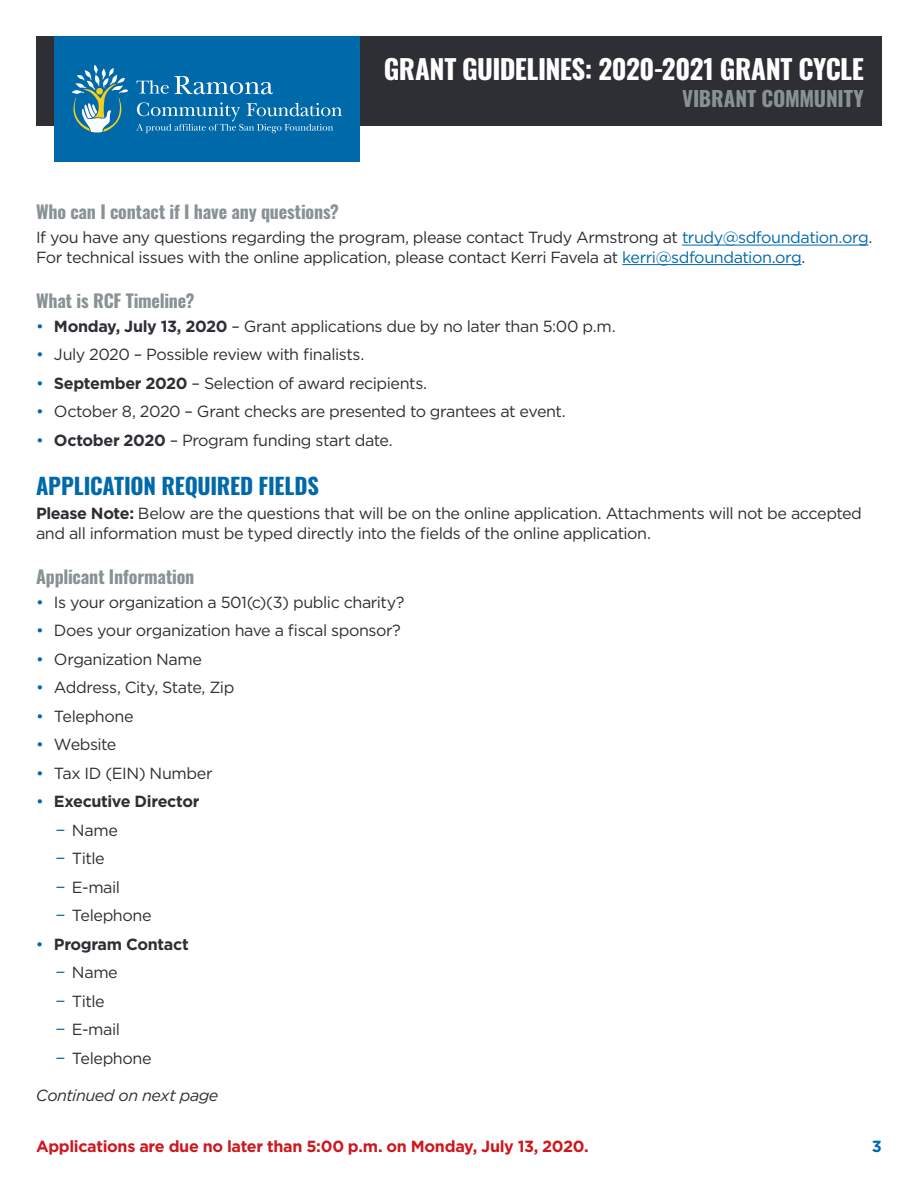
<style>
.page{position:relative;width:918px;height:1188px;background:#fff}
.page>*{position:absolute;margin:0;border:0;box-sizing:border-box;transform-origin:0 0}
.t1{font:700 27px "Oswald";letter-spacing:-.015em;color:#fff}
.t2{font:700 22.5px "Oswald";letter-spacing:-.005em;color:#0069aa}
.t3{font:700 21px "Oswald";letter-spacing:-.005em;color:#889294}
.t4{font:700 18px "Oswald";letter-spacing:-.01em;color:#889294}
.t5{font:16.2px/28.5px "Gotham";letter-spacing:-.03em;color:#2d2f34}
.t6{font:700 16.2px "Gotham";letter-spacing:-.02em;color:#ce171e}
.t7{font:italic 16.2px "Gotham";letter-spacing:-.03em;color:#2d2f34}
.t8{font:700 16.2px "Gotham";color:#0069aa}
.s1{color:#0069aa}
.s2{font-weight:700}
</style>
<div class="page">
<div style="left:36px;top:36px;width:846px;height:89px;background:#2d2f34"></div>
<div style="left:54px;top:36px;width:306px;height:126px;background:#0069aa"></div>
<svg style="left:72px;top:65px;width:57px;height:68px"></svg>
<svg style="left:137px;top:76px;width:136px;height:18px"></svg>
<svg style="left:136px;top:102px;width:206px;height:31px"></svg>
<hr style="left:682px;top:245px;width:187px;height:1px;background:#0069aa">
<hr style="left:622px;top:264px;width:180px;height:1px;background:#0069aa">
<h1 class="t1" style="left:384px;top:55px;width:482px">GRANT GUIDELINES: 2020-2021 GRANT CYCLE</h1>
<p class="t3" style="left:682px;top:88px;width:183px">VIBRANT COMMUNITY</p>
<p class="t4" style="left:36px;top:203px;width:305px">Who can I contact if I have any questions?</p>
<p class="t5" style="left:36px;top:228px;width:838px;line-height:19.5px">If you have any questions regarding the program, please contact Trudy Armstrong at <span class="s1">trudy@sdfoundation.org</span>.<br>For technical issues with the online application, please contact Kerri Favela at <span class="s1">kerri@sdfoundation.org</span>.</p>
<p class="t4" style="left:36px;top:291px;width:160px">What is RCF Timeline?</p>
<p class="t5" style="left:36px;top:312px;width:581px"><span class="s1">•</span> <span class="s2">Monday, July 13, 2020</span> – Grant applications due by no later than 5:00 p.m.</p>
<p class="t5" style="left:36px;top:340px;width:330px"><span class="s1">•</span> July 2020 – Possible review with finalists.</p>
<p class="t5" style="left:36px;top:369px;width:393px"><span class="s1">•</span> <span class="s2">September 2020</span> – Selection of award recipients.</p>
<p class="t5" style="left:36px;top:397px;width:531px"><span class="s1">•</span> October 8, 2020 – Grant checks are presented to grantees at event.</p>
<p class="t5" style="left:36px;top:426px;width:358px"><span class="s1">•</span> <span class="s2">October 2020</span> – Program funding start date.</p>
<h2 class="t2" style="left:36px;top:475px;width:285px">APPLICATION REQUIRED FIELDS</h2>
<p class="t5" style="left:36px;top:504px;width:828px;line-height:19.5px"><span class="s2">Please Note:</span> Below are the questions that will be on the online application. Attachments will not be accepted and all information must be typed directly into the fields of the online application.</p>
<p class="t4" style="left:36px;top:567px;width:160px">Applicant Information</p>
<p class="t5" style="left:36px;top:588px;width:370px"><span class="s1">•</span> Is your organization a 501(c)(3) public charity?</p>
<p class="t5" style="left:36px;top:616px;width:366px"><span class="s1">•</span> Does your organization have a fiscal sponsor?</p>
<p class="t5" style="left:36px;top:645px;width:168px"><span class="s1">•</span> Organization Name</p>
<p class="t5" style="left:36px;top:673px;width:200px"><span class="s1">•</span> Address, City, State, Zip</p>
<p class="t5" style="left:36px;top:702px;width:99px"><span class="s1">•</span> Telephone</p>
<p class="t5" style="left:36px;top:730px;width:82px"><span class="s1">•</span> Website</p>
<p class="t5" style="left:36px;top:759px;width:178px"><span class="s1">•</span> Tax ID (EIN) Number</p>
<p class="t5" style="left:55px;top:787px;width:146px;text-indent:-19px"><span class="s1">•</span> <span class="s2">Executive Director </span><span class="s1">−</span> Name<br><span class="s1">−</span> Title<br><span class="s1">−</span> E-mail<br><span class="s1">−</span> Telephone</p>
<p class="t5" style="left:55px;top:930px;width:135px;text-indent:-19px"><span class="s1">•</span> <span class="s2">Program Contact </span><span class="s1">−</span> Name<br><span class="s1">−</span> Title<br><span class="s1">−</span> E-mail<br><span class="s1">−</span> Telephone</p>
<p class="t7" style="left:36px;top:1085px;width:184px">Continued on next page</p>
<p class="t6" style="left:36px;top:1136px;width:554px">Applications are due no later than 5:00 p.m. on Monday, July 13, 2020.</p>
<p class="t8" style="left:872px;top:1136px;width:12px">3</p>
</div>
